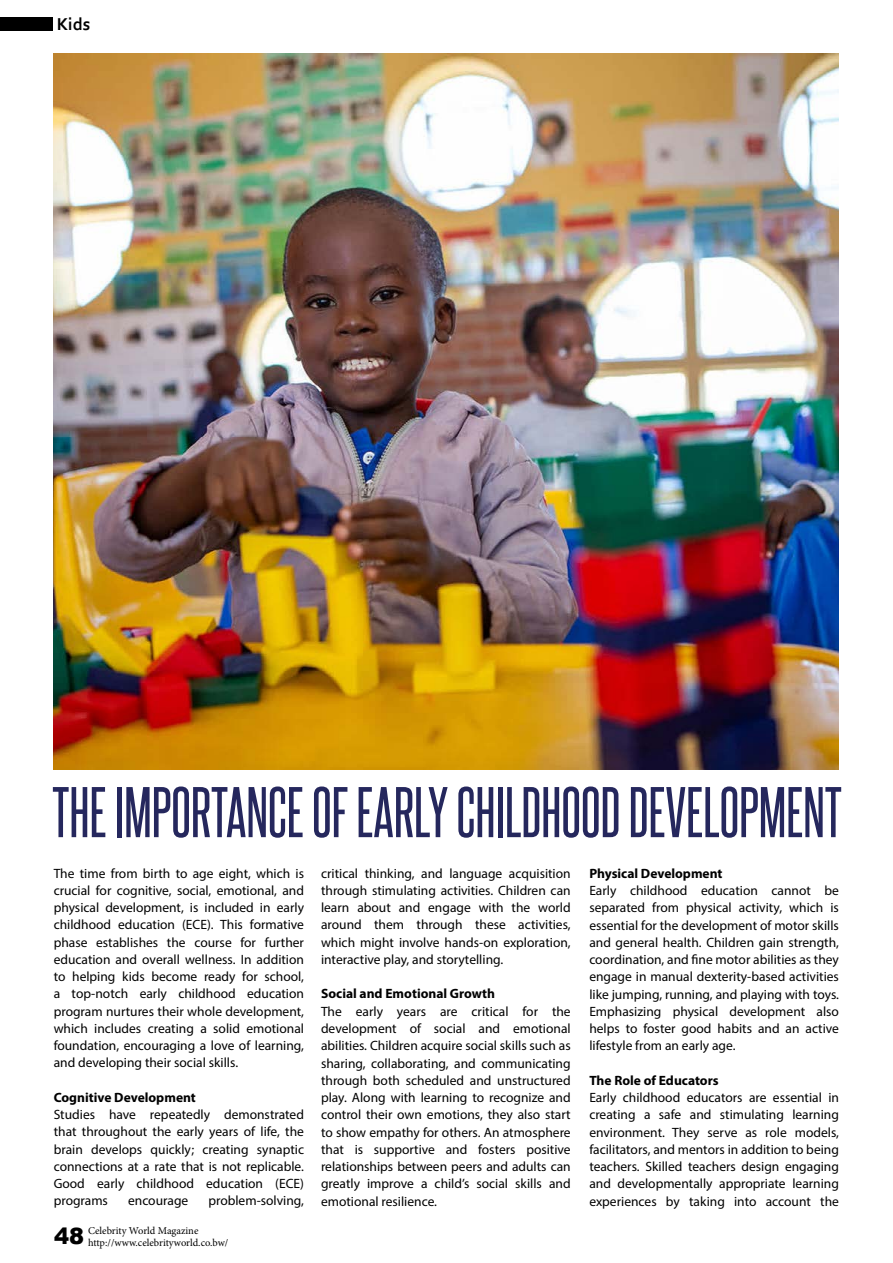
<style>
.page{position:relative;width:893px;height:1263px;background:#fff}
.page>*{position:absolute;margin:0;border:0;box-sizing:border-box;transform-origin:0 0}
.t1{font:60.9px "Steelfish Rg";color:#25275d}
.t2{font:900 22.5px "Arial";color:#000}
.t3{font:700 18px "Corbel";color:#000}
.t4{font:13.5px/17.2px "Myriad Pro";color:#000;text-align:justify}
.t5{font:700 13.5px "Myriad Pro";color:#000}
.t6{font:10.5px/11.7px "Minion Pro";letter-spacing:-.005em;color:#000}
</style>
<div class="page">
<div style="left:0;top:17px;width:52px;height:13px;background:#000"></div>
<img style="left:54px;top:53px;width:785px;height:717px">
<h3 class="t3" style="left:57px;top:13px;width:35px">Kids</h3>
<h1 class="t1" style="left:52px;top:775px;width:791px">THE IMPORTANCE OF EARLY CHILDHOOD DEVELOPMENT</h1>
<p class="t4" style="left:54px;top:864px;width:252px">The time from birth to age eight, which is crucial for cognitive, social, emotional, and physical development, is included in early childhood education (ECE). This formative phase establishes the course for further education and overall wellness. In addition to helping kids become ready for school, a top-notch early childhood education program nurtures their whole development, which includes creating a solid emotional foundation, encouraging a love of learning, and developing their social skills.</p>
<p class="t5" style="left:54px;top:1088px;width:144px">Cognitive Development</p>
<p class="t4" style="left:54px;top:1106px;width:252px">Studies have repeatedly demonstrated that throughout the early years of life, the brain develops quickly; creating synaptic connections at a rate that is not replicable.<br>Good early childhood education (ECE) programs</p>
<p class="t4" style="left:128px;top:1192px;width:62px">encourage</p>
<p class="t4" style="left:208px;top:1192px;width:97px">problem-solving,</p>
<h2 class="t2" style="left:54px;top:1220px;width:32px">48</h2>
<p class="t6" style="left:88px;top:1225px;width:142px">Celebrity World Magazine http://www.celebrityworld.co.bw/</p>
<p class="t4" style="left:321px;top:864px;width:251px">critical thinking, and language acquisition through stimulating activities. Children can learn about and engage with the world around them through these activities, which might involve hands-on exploration, interactive play, and storytelling.</p>
<p class="t5" style="left:321px;top:985px;width:175px">Social and Emotional Growth</p>
<p class="t4" style="left:321px;top:1002px;width:251px">The early years are critical for the development of social and emotional abilities. Children acquire social skills such as sharing, collaborating, and communicating through both scheduled and unstructured play. Along with learning to recognize and control their own emotions, they also start to show empathy for others. An atmosphere that is supportive and fosters positive relationships between peers and adults can greatly improve a child’s social skills and emotional resilience.</p>
<p class="t5" style="left:589px;top:864px;width:135px">Physical Development</p>
<p class="t4" style="left:589px;top:882px;width:251px">Early childhood education cannot be separated from physical activity, which is essential for the development of motor skills and general health. Children gain strength, coordination, and fine motor abilities as they engage in manual dexterity-based activities like jumping, running, and playing with toys.<br>Emphasizing physical development also helps to foster good habits and an active lifestyle from an early age.</p>
<p class="t5" style="left:589px;top:1071px;width:131px">The Role of Educators</p>
<p class="t4" style="left:589px;top:1089px;width:251px">Early childhood educators are essential in creating a safe and stimulating learning environment. They serve as role models, facilitators, and mentors in addition to being teachers. Skilled teachers design engaging and developmentally appropriate learning experiences by taking into account the</p>
</div>
